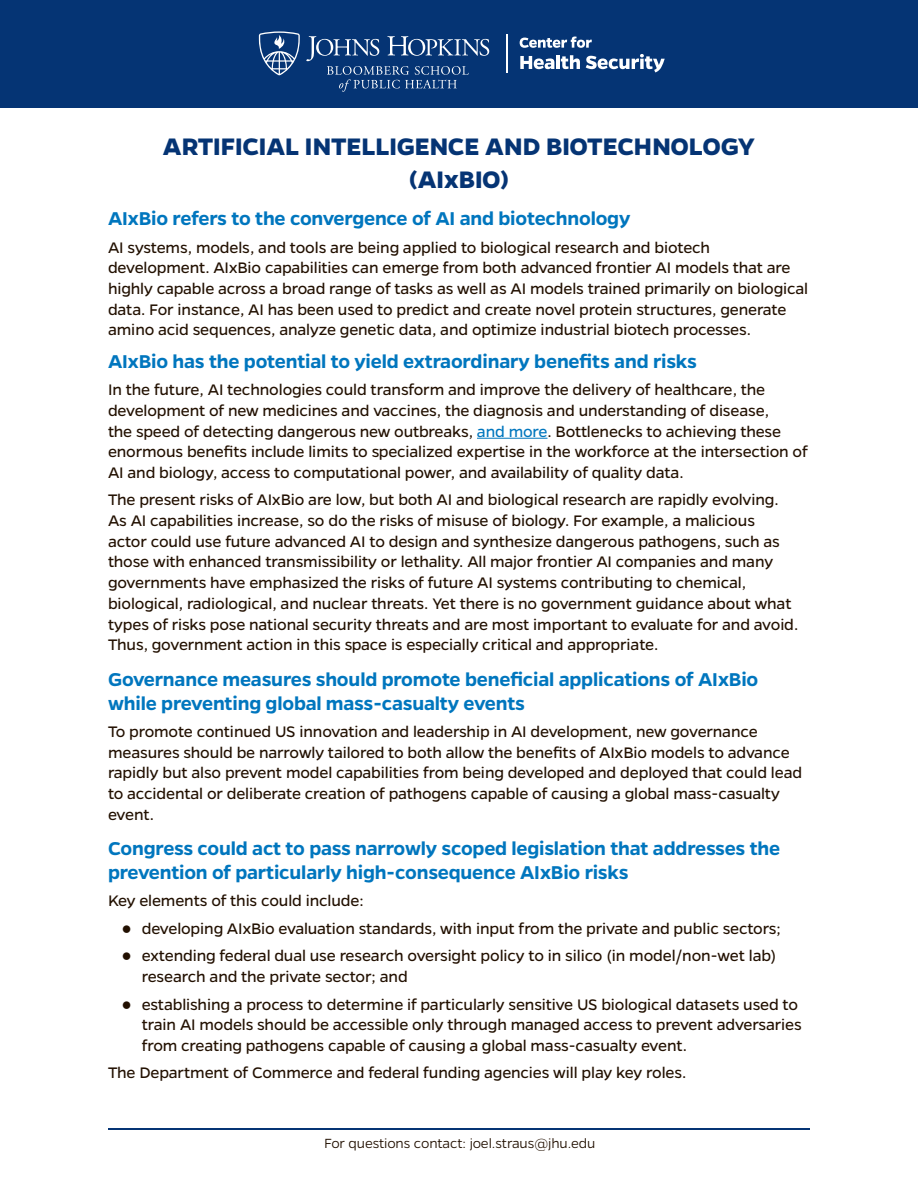
<style>
.page{position:relative;width:918px;height:1188px;background:#fff}
.page>*{position:absolute;margin:0;border:0;box-sizing:border-box;transform-origin:0 0}
.Heading_1{font:700 27px/32.4px "Gentona";letter-spacing:-.005em;color:#053474;text-align:center}
.Heading_2{font:600 21px/24px "Gentona";letter-spacing:-.01em;color:#0076be}
.t1{font:17.25px/20.7px "Gentona";letter-spacing:-.01em;color:#221000}
.t2{font:300 15px "Gentona";letter-spacing:-.01em;color:#221000}
.s1{color:#0076be}
.s2{font-family:"Times New Roman"}
</style>
<div class="page">
<div style="left:0;top:0;width:918px;height:108px;background:#053474"></div>
<hr style="left:507px;top:35px;width:1px;height:38px;background:#fff">
<svg style="left:520px;top:37px;width:72px;height:11px"></svg>
<svg style="left:520px;top:56px;width:34px;height:13px"></svg>
<hr style="left:556px;top:55px;width:4px;height:14px;background:#fff">
<svg style="left:561px;top:55px;width:19px;height:14px"></svg>
<svg style="left:586px;top:54px;width:79px;height:18px"></svg>
<svg style="left:259px;top:31px;width:41px;height:44px"></svg>
<svg style="left:306px;top:36px;width:183px;height:56px"></svg>
<hr style="left:108px;top:1129px;width:702px;height:1px;background:#053474">
<hr style="left:477px;top:438px;width:71px;height:1px;background:#0076be">
<p class="Heading_1" style="left:163px;top:130px;width:594px">ARTIFICIAL INTELLIGENCE AND BIOTECHNOLOGY (AIxBIO)</p>
<p class="Heading_2" style="left:108px;top:206px;width:524px">AIxBio refers to the convergence of AI and biotechnology</p>
<p class="t1" style="left:108px;top:237px;width:702px">AI systems, models, and tools are being applied to biological research and biotech development. AIxBio capabilities can emerge from both advanced frontier AI models that are highly capable across a broad range of tasks as well as AI models trained primarily on biological data. For instance, AI has been used to predict and create novel protein structures, generate amino acid sequences, analyze genetic data, and optimize industrial biotech processes.</p>
<p class="Heading_2" style="left:108px;top:349px;width:590px">AIxBio has the potential to yield extraordinary benefits and risks</p>
<p class="t1" style="left:108px;top:379px;width:701px">In the future, AI technologies could transform and improve the delivery of healthcare, the development of new medicines and vaccines, the diagnosis and understanding of disease,<br>the speed of detecting dangerous new outbreaks, <span class="s1">and more</span>. Bottlenecks to achieving these enormous benefits include limits to specialized expertise in the workforce at the intersection of AI and biology, access to computational power, and availability of quality data.</p>
<p class="t1" style="left:108px;top:490px;width:692px">The present risks of AIxBio are low, but both AI and biological research are rapidly evolving.<br>As AI capabilities increase, so do the risks of misuse of biology. For example, a malicious<br>actor could use future advanced AI to design and synthesize dangerous pathogens, such as those with enhanced transmissibility or lethality. All major frontier AI companies and many governments have emphasized the risks of future AI systems contributing to chemical, biological, radiological, and nuclear threats. Yet there is no government guidance about what types of risks pose national security threats and are most important to evaluate for and avoid.<br>Thus, government action in this space is especially critical and appropriate.</p>
<p class="Heading_2" style="left:108px;top:667px;width:652px">Governance measures should promote beneficial applications of AIxBio while preventing global mass-casualty events</p>
<p class="t1" style="left:108px;top:721px;width:696px">To promote continued US innovation and leadership in AI development, new governance measures should be narrowly tailored to both allow the benefits of AIxBio models to advance rapidly but also prevent model capabilities from being developed and deployed that could lead to accidental or deliberate creation of pathogens capable of causing a global mass-casualty event.</p>
<p class="Heading_2" style="left:108px;top:836px;width:674px">Congress could act to pass narrowly scoped legislation that addresses the prevention of particularly high-consequence AIxBio risks</p>
<p class="t1" style="left:108px;top:891px;width:257px">Key elements of this could include:</p>
<p class="t1" style="left:122px;top:918px;width:661px"><span class="s2">●</span> developing AIxBio evaluation standards, with input from the private and public sectors;</p>
<p class="t1" style="left:142px;top:946px;width:636px;text-indent:-20px"><span class="s2">●</span> extending federal dual use research oversight policy to in silico (in model/non-wet lab) research and the private sector; and</p>
<p class="t1" style="left:142px;top:994px;width:662px;text-indent:-20px"><span class="s2">●</span> establishing a process to determine if particularly sensitive US biological datasets used to train AI models should be accessible only through managed access to prevent adversaries from creating pathogens capable of causing a global mass-casualty event.</p>
<p class="t1" style="left:108px;top:1063px;width:580px">The Department of Commerce and federal funding agencies will play key roles.</p>
<p class="t2" style="left:324px;top:1135px;width:273px">For questions contact: joel.straus@jhu.edu</p>
</div>
